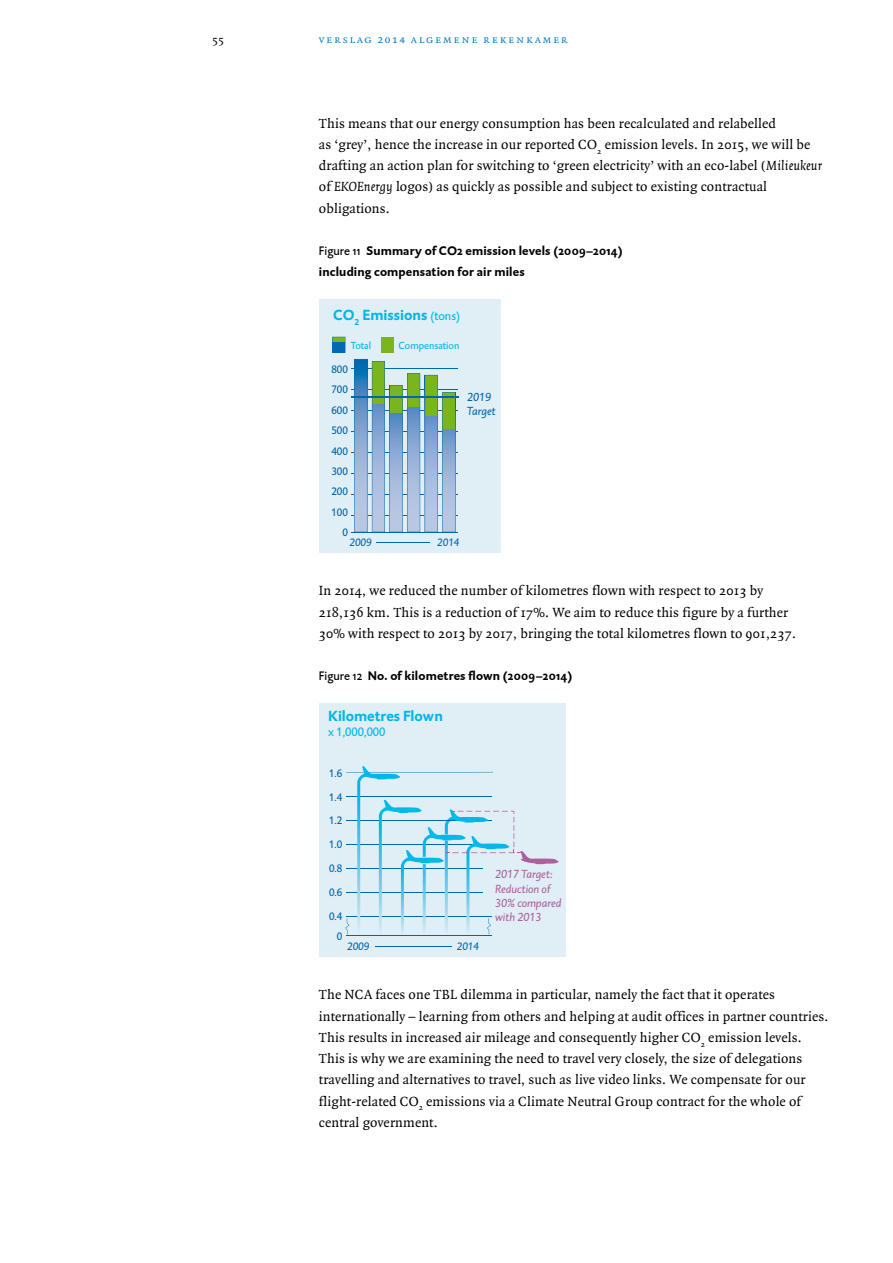
<style>
.page{position:relative;width:893px;height:1263px;background:#fff}
.page>*{position:absolute;margin:0;border:0;box-sizing:border-box;transform-origin:0 0}
.t1{font:700 15px "DTL Caspari T";letter-spacing:-.005em;color:#00b6e8}
.t2{font:14.25px/21.3px "Quadraat";letter-spacing:.01em;color:#000}
.t3{font:700 12.75px/21.3px "DTL Caspari ST";letter-spacing:.01em;color:#000}
.t4{font:12.6px "DTL Caspari T";color:#00b9e9}
.t5{font:italic 12px/14.4px "DTL Caspari T";color:#ae609e}
.t6{font:italic 12px/14.4px "DTL Caspari T";color:#0067af}
.t7{font:11.25px "Quadraat Small Caps";letter-spacing:.15em;color:#007cc3}
.t8{font:11.25px "Quadraat";color:#000}
.t9{font:11.1px/20.4px "DTL Caspari T";color:#0067af;text-align:right}
.t10{font:italic 11.1px "DTL Caspari T";color:#0067af}
.t11{font:10.5px "DTL Caspari T";color:#00b6e8}
.s1{font-style:italic}
.s2{font-weight:400}
.s3{font-weight:400;font-size:12.6px}
</style>
<div class="page">
<div style="left:319px;top:300px;width:182px;height:253px;background:#e0eff5"></div>
<hr style="left:351px;top:368px;width:106px;height:1px;background:#0067af">
<hr style="left:351px;top:389px;width:106px;height:1px;background:#0067af">
<hr style="left:351px;top:410px;width:106px;height:1px;background:#0067af">
<hr style="left:351px;top:431px;width:106px;height:1px;background:#0067af">
<hr style="left:351px;top:452px;width:106px;height:1px;background:#0067af">
<hr style="left:351px;top:474px;width:106px;height:1px;background:#0067af">
<hr style="left:351px;top:495px;width:106px;height:1px;background:#0067af">
<hr style="left:351px;top:516px;width:106px;height:1px;background:#0067af">
<hr style="left:351px;top:532px;width:106px;height:1px;background:#0067af">
<div style="left:381px;top:337px;width:13px;height:15px;background:#7ab51d"></div>
<svg style="left:332px;top:337px;width:13px;height:16px"></svg>
<svg style="left:354px;top:359px;width:101px;height:173px"></svg>
<div style="left:333px;top:342px;width:12px;height:10px;background:#0069b2"></div>
<hr style="left:351px;top:396px;width:107px;height:2px;background:#0067af">
<hr style="left:376px;top:542px;width:54px;height:1px;background:#0067af">
<div style="left:319px;top:704px;width:246px;height:253px;background:#e0eff5"></div>
<svg style="left:345px;top:766px;width:214px;height:170px"></svg>
<hr style="left:376px;top:946px;width:76px;height:1px;background:#0067af">
<p class="t8" style="left:213px;top:33px;width:13px">55</p>
<p class="t7" style="left:319px;top:33px;width:250px">verslag 2014 algemene rekenkamer</p>
<p class="t2" style="left:319px;top:113px;width:505px">This means that our energy consumption has been recalculated and relabelled<br>as ‘grey’, hence the increase in our reported CO<sub>2</sub> emission levels. In 2015, we will be drafting an action plan for switching to ‘green electricity’ with an eco-label (<span class="s1">Milieukeur </span>of <span class="s1">EKOEnergy</span> logos) as quickly as possible and subject to existing contractual obligations.</p>
<p class="t3" style="left:319px;top:240px;width:305px"><span class="s2">Figure 11</span> Summary of CO2 emission levels (2009–2014) including compensation for air miles</p>
<p class="t1" style="left:333px;top:305px;width:128px">CO<sub>2</sub> Emissions <span class="s3">(tons)</span></p>
<p class="t11" style="left:351px;top:339px;width:22px">Total</p>
<p class="t11" style="left:399px;top:339px;width:62px">Compensation</p>
<p class="t9" style="left:331px;top:359px;width:18px">800<br>700<br>600<br>500<br>400<br>300<br>200<br>100<br>0</p>
<p class="t10" style="left:350px;top:535px;width:24px">2009</p>
<p class="t10" style="left:437px;top:535px;width:24px">2014</p>
<p class="t6" style="left:467px;top:389px;width:30px">2019<br>Target</p>
<p class="t2" style="left:319px;top:581px;width:479px">In 2014, we reduced the number of kilometres flown with respect to 2013 by<br>218,136 km. This is a reduction of 17%. We aim to reduce this figure by a further<br>30% with respect to 2013 by 2017, bringing the total kilometres flown to 901,237.</p>
<p class="t3" style="left:319px;top:665px;width:255px"><span class="s2">Figure 12</span> No. of kilometres flown (2009–2014)</p>
<p class="t1" style="left:328px;top:706px;width:116px">Kilometres Flown</p>
<p class="t4" style="left:328px;top:724px;width:59px">x 1,000,000</p>
<p class="t9" style="left:329px;top:763px;width:15px">1.6</p>
<p class="t9" style="left:329px;top:787px;width:15px">1.4</p>
<p class="t9" style="left:329px;top:811px;width:15px">1.2</p>
<p class="t9" style="left:329px;top:834px;width:15px">1.0</p>
<p class="t9" style="left:329px;top:858px;width:15px">0.8</p>
<p class="t9" style="left:329px;top:880px;width:15px;line-height:23.9px;text-align:left">0.6<br>0.4</p>
<p class="t5" style="left:495px;top:867px;width:68px">2017 Target:<br>Reduction of<br>30% compared with 2013</p>
<p class="t9" style="left:337px;top:926px;width:7px">0</p>
<p class="t10" style="left:347px;top:939px;width:24px">2009</p>
<p class="t10" style="left:457px;top:939px;width:24px">2014</p>
<p class="t2" style="left:319px;top:984px;width:511px">The NCA faces one TBL dilemma in particular, namely the fact that it operates internationally – learning from others and helping at audit offices in partner countries.<br>This results in increased air mileage and consequently higher CO<sub>2</sub> emission levels.<br>This is why we are examining the need to travel very closely, the size of delegations travelling and alternatives to travel, such as live video links. We compensate for our flight-related CO<sub>2</sub> emissions via a Climate Neutral Group contract for the whole of central government.</p>
</div>
